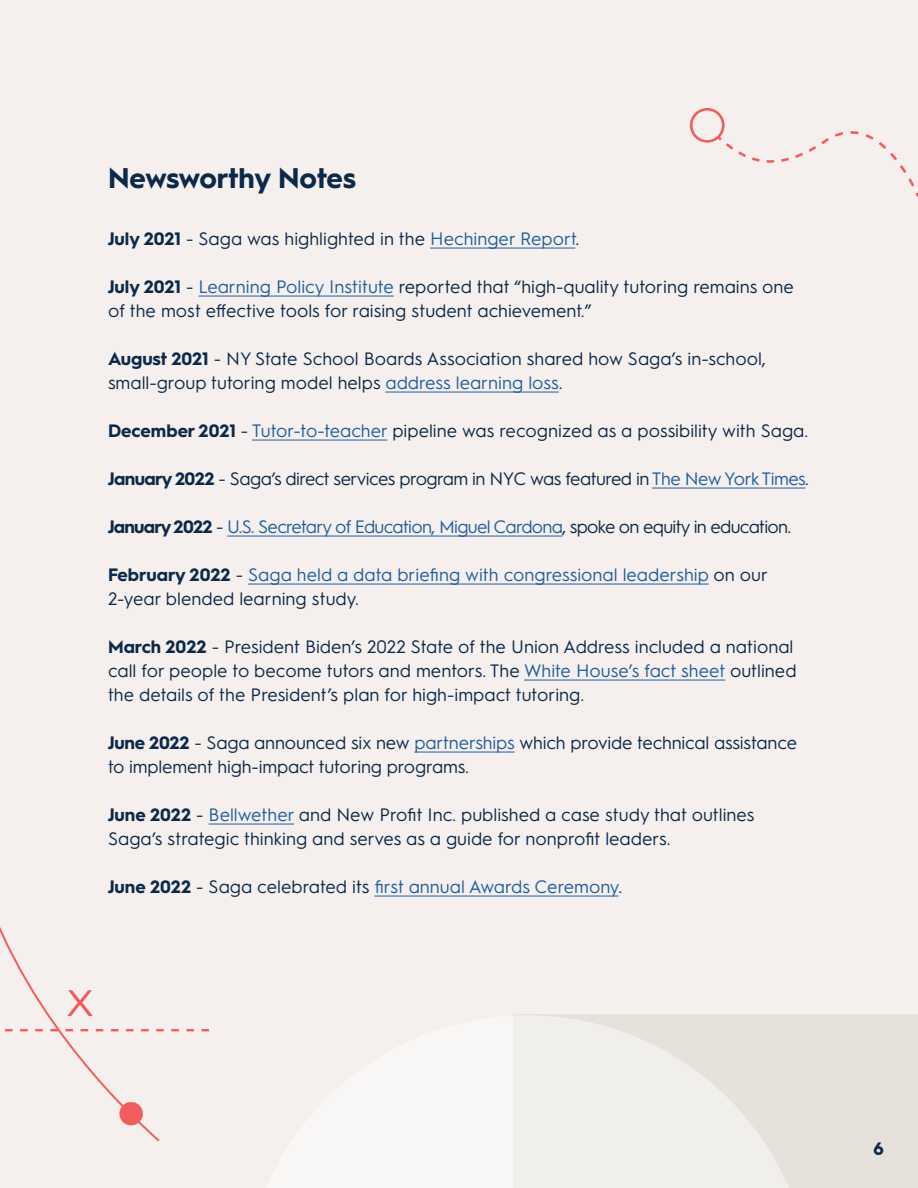
<style>
.page{position:relative;width:918px;height:1188px;background:#f5f0ed}
.page>*{position:absolute;margin:0;border:0;box-sizing:border-box;transform-origin:0 0}
.t1{font:700 28.5px "Hurme Geometric Sans 1";letter-spacing:-.005em;color:#0c294a}
.t2{font:18px/24px "Hurme Geometric Sans 1";color:#0c294a}
.t3{font:18px/24px "Hurme Geometric Sans 1";color:#215e9f}
.t4{font:18px "Hurme Geometric Sans 1";letter-spacing:-.04em;color:#215e9f}
.t5{font:18px "Hurme Geometric Sans 1";letter-spacing:-.03em;color:#0c294a}
.t6{font:700 18px "Hurme Geometric Sans 1";color:#0c294a}
.s1{font-weight:700}
.s2{color:#215e9f}
.s3{font-weight:700;color:#0c294a}
.s4{color:#0c294a}
</style>
<div class="page">
<hr style="left:430px;top:248px;width:145px;height:1px;background:#215e9f">
<hr style="left:198px;top:296px;width:196px;height:1px;background:#215e9f">
<hr style="left:386px;top:392px;width:173px;height:1px;background:#215e9f">
<hr style="left:252px;top:440px;width:135px;height:1px;background:#215e9f">
<hr style="left:652px;top:488px;width:153px;height:1px;background:#215e9f">
<hr style="left:227px;top:536px;width:335px;height:1px;background:#215e9f">
<hr style="left:248px;top:584px;width:461px;height:1px;background:#215e9f">
<hr style="left:524px;top:680px;width:201px;height:1px;background:#215e9f">
<hr style="left:414px;top:752px;width:101px;height:1px;background:#215e9f">
<hr style="left:209px;top:824px;width:85px;height:1px;background:#215e9f">
<hr style="left:374px;top:896px;width:244px;height:1px;background:#215e9f">
<svg style="left:715px;top:117px;width:203px;height:80px"></svg>
<div style="left:690px;top:108px;width:35px;height:35px;border:3px solid #f15c5c;border-radius:50%"></div>
<div style="left:513px;top:1015px;width:405px;height:173px;background:#e6e1db"></div>
<svg style="left:513px;top:1015px;width:276px;height:173px;fill:#f1efec"></svg>
<svg style="left:0;top:927px;width:209px;height:215px"></svg>
<p class="t1" style="left:108px;top:158px;width:250px">Newsworthy Notes</p>
<p class="t2" style="left:108px;top:225px;width:473px"><span class="s1">July 2021</span> - Saga was highlighted in the <span class="s2">Hechinger Report</span>.</p>
<p class="t2" style="left:108px;top:273px;width:688px"><span class="s1">July 2021</span> - <span class="s2">Learning Policy Institute</span> reported that “high-quality tutoring remains one of the most effective tools for raising student achievement.”</p>
<p class="t2" style="left:108px;top:345px;width:659px"><span class="s1">August 2021</span> - NY State School Boards Association shared how Saga’s in-school, small-group tutoring model helps <span class="s2">address learning loss</span>.</p>
<p class="t2" style="left:108px;top:417px;width:702px"><span class="s1">December 2021</span> - <span class="s2">Tutor-to-teacher</span> pipeline was recognized as a possibility with Saga.</p>
<p class="t5" style="left:108px;top:466px;width:703px"><span class="s1">January 2022</span> - Saga’s direct services program in NYC was featured in <span class="s2">The New York Times</span>.</p>
<p class="t4" style="left:108px;top:514px;width:685px"><span class="s3">January 2022</span> <span class="s4">-</span> U.S. Secretary of Education, Miguel Cardona<span class="s4">, spoke on equity in education.</span></p>
<p class="t3" style="left:108px;top:561px;width:662px"><span class="s3">February 2022</span> <span class="s4">-</span> Saga held a data briefing with congressional leadership <span class="s4">on our<br>2-year blended learning study.</span></p>
<p class="t2" style="left:108px;top:633px;width:690px"><span class="s1">March 2022</span> - President Biden’s 2022 State of the Union Address included a national call for people to become tutors and mentors. The <span class="s2">White House’s fact sheet</span> outlined the details of the President’s plan for high-impact tutoring.</p>
<p class="t2" style="left:108px;top:729px;width:691px"><span class="s1">June 2022</span> - Saga announced six new <span class="s2">partnerships</span> which provide technical assistance to implement high-impact tutoring programs.</p>
<p class="t2" style="left:108px;top:801px;width:648px"><span class="s1">June 2022</span> - <span class="s2">Bellwether</span> and New Profit Inc. published a case study that outlines</p>
<p class="t2" style="left:108px;top:825px;width:564px">Saga’s strategic thinking and serves as a guide for nonprofit leaders.</p>
<p class="t3" style="left:108px;top:873px;width:516px"><span class="s3">June 2022</span> <span class="s4">- Saga celebrated its</span> first annual Awards Ceremony<span class="s4">.</span></p>
<p class="t6" style="left:874px;top:1136px;width:12px">6</p>
</div>
